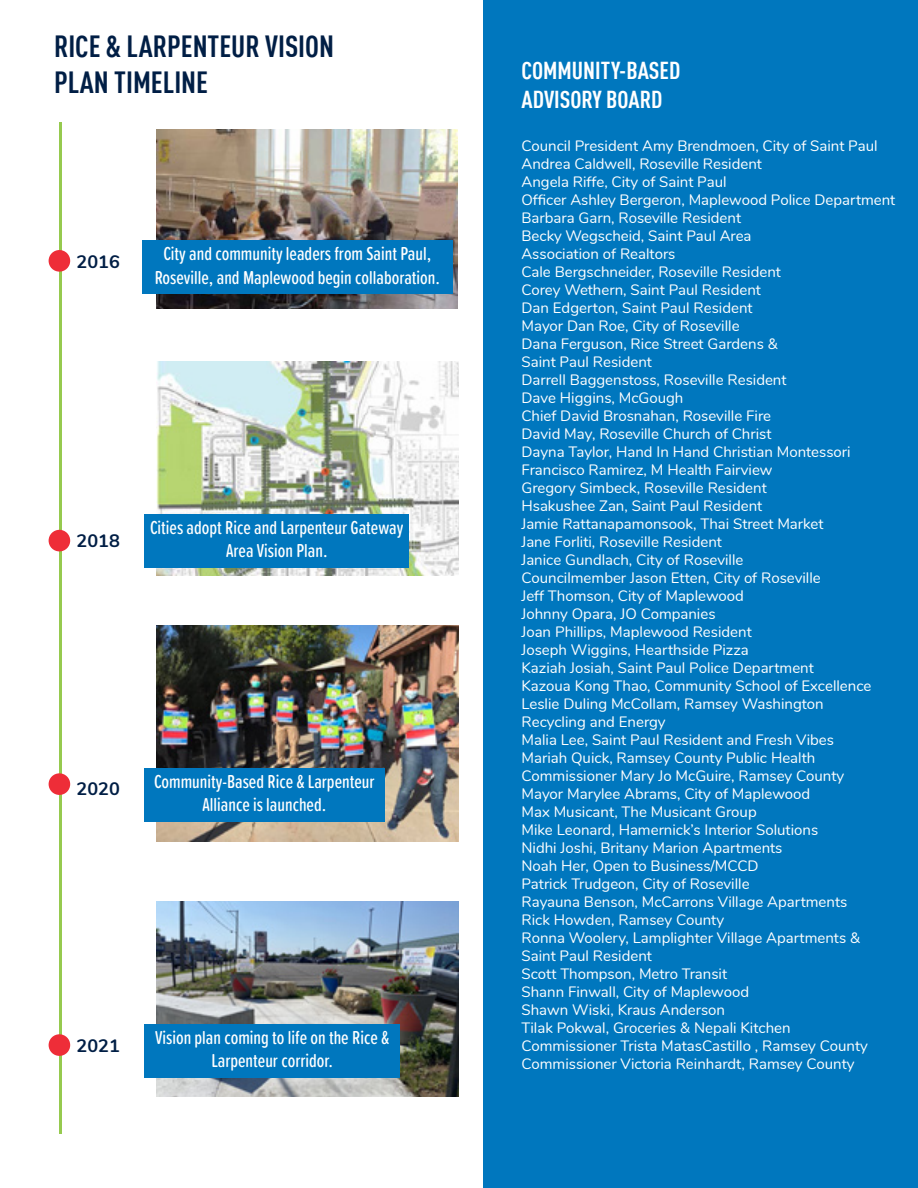
<style>
.page{position:relative;width:918px;height:1188px;background:#fff}
.page>*{position:absolute;margin:0;border:0;box-sizing:border-box;transform-origin:0 0}
.t1{font:700 condensed 30px/36px "DINOT";color:#001e45}
.t2{font:700 condensed 24px/28.8px "DINOT";color:#fff}
.t3{font:500 19.5px/23.4px "Proxima Soft Ex Cn";color:#fff;text-align:center}
.t4{font:700 18px "Nunito";color:#001e45}
.t5{font:15px/18px "Nunito";color:#fff}
</style>
<div class="page">
<img style="left:157px;top:361px;width:302px;height:215px">
<div style="left:483px;top:0;width:435px;height:1188px;background:#0077be"></div>
<img style="left:157px;top:130px;width:301px;height:179px">
<div style="left:144px;top:514px;width:265px;height:54px;background:#0077be"></div>
<hr style="left:59px;top:123px;width:3px;height:1011px;background:#96ca4f">
<div style="left:49px;top:250px;width:21px;height:22px;background:#ee2d38;border-radius:50%"></div>
<div style="left:142px;top:240px;width:311px;height:54px;background:#0077be"></div>
<div style="left:49px;top:530px;width:21px;height:21px;background:#ee2d38;border-radius:50%"></div>
<div style="left:49px;top:773px;width:21px;height:22px;background:#ee2d38;border-radius:50%"></div>
<div style="left:49px;top:1034px;width:21px;height:22px;background:#ee2d38;border-radius:50%"></div>
<img style="left:157px;top:625px;width:302px;height:216px">
<div style="left:144px;top:768px;width:240px;height:54px;background:#0077be"></div>
<img style="left:157px;top:902px;width:302px;height:194px">
<div style="left:144px;top:1024px;width:256px;height:54px;background:#0077be"></div>
<h1 class="t1" style="left:54px;top:26px;width:282px">RICE &amp; LARPENTEUR VISION<br>PLAN TIMELINE</h1>
<p class="t4" style="left:77px;top:248px;width:45px">2016</p>
<h3 class="t3" style="left:155px;top:241px;width:287px">City and community leaders from Saint Paul,<br>Roseville, and Maplewood begin collaboration.</h3>
<p class="t4" style="left:77px;top:528px;width:45px">2018</p>
<h3 class="t3" style="left:150px;top:515px;width:255px">Cities adopt Rice and Larpenteur Gateway<br>Area Vision Plan.</h3>
<p class="t4" style="left:77px;top:776px;width:45px">2020</p>
<h3 class="t3" style="left:154px;top:769px;width:222px">Community-Based Rice &amp; Larpenteur<br>Alliance is launched.</h3>
<p class="t4" style="left:77px;top:1033px;width:45px">2021</p>
<h3 class="t3" style="left:155px;top:1025px;width:236px">Vision plan coming to life on the Rice &amp;<br>Larpenteur corridor.</h3>
<h2 class="t2" style="left:521px;top:54px;width:160px">COMMUNITY-BASED<br>ADVISORY BOARD</h2>
<p class="t5" style="left:521px;top:136px;width:375px">Council President Amy Brendmoen, City of Saint Paul Andrea Caldwell, Roseville Resident<br>Angela Riffe, City of Saint Paul<br>Officer Ashley Bergeron, Maplewood Police Department Barbara Garn, Roseville Resident<br>Becky Wegscheid, Saint Paul Area<br>Association of Realtors<br>Cale Bergschneider, Roseville Resident<br>Corey Wethern, Saint Paul Resident<br>Dan Edgerton, Saint Paul Resident<br>Mayor Dan Roe, City of Roseville<br>Dana Ferguson, Rice Street Gardens &amp;<br>Saint Paul Resident<br>Darrell Baggenstoss, Roseville Resident<br>Dave Higgins, McGough<br>Chief David Brosnahan, Roseville Fire<br>David May, Roseville Church of Christ<br>Dayna Taylor, Hand In Hand Christian Montessori Francisco Ramirez, M Health Fairview<br>Gregory Simbeck, Roseville Resident<br>Hsakushee Zan, Saint Paul Resident<br>Jamie Rattanapamonsook, Thai Street Market<br>Jane Forliti, Roseville Resident<br>Janice Gundlach, City of Roseville<br>Councilmember Jason Etten, City of Roseville<br>Jeff Thomson, City of Maplewood<br>Johnny Opara, JO Companies<br>Joan Phillips, Maplewood Resident<br>Joseph Wiggins, Hearthside Pizza<br>Kaziah Josiah, Saint Paul Police Department<br>Kazoua Kong Thao, Community School of Excellence Leslie Duling McCollam, Ramsey Washington<br>Recycling and Energy<br>Malia Lee, Saint Paul Resident and Fresh Vibes<br>Mariah Quick, Ramsey County Public Health Commissioner Mary Jo McGuire, Ramsey County<br>Mayor Marylee Abrams, City of Maplewood<br>Max Musicant, The Musicant Group<br>Mike Leonard, Hamernick’s Interior Solutions<br>Nidhi Joshi, Britany Marion Apartments<br>Noah Her, Open to Business/MCCD<br>Patrick Trudgeon, City of Roseville<br>Rayauna Benson, McCarrons Village Apartments<br>Rick Howden, Ramsey County<br>Ronna Woolery, Lamplighter Village Apartments &amp; Saint Paul Resident<br>Scott Thompson, Metro Transit<br>Shann Finwall, City of Maplewood<br>Shawn Wiski, Kraus Anderson<br>Tilak Pokwal, Groceries &amp; Nepali Kitchen<br>Commissioner Trista MatasCastillo , Ramsey County Commissioner Victoria Reinhardt, Ramsey County</p>
</div>
